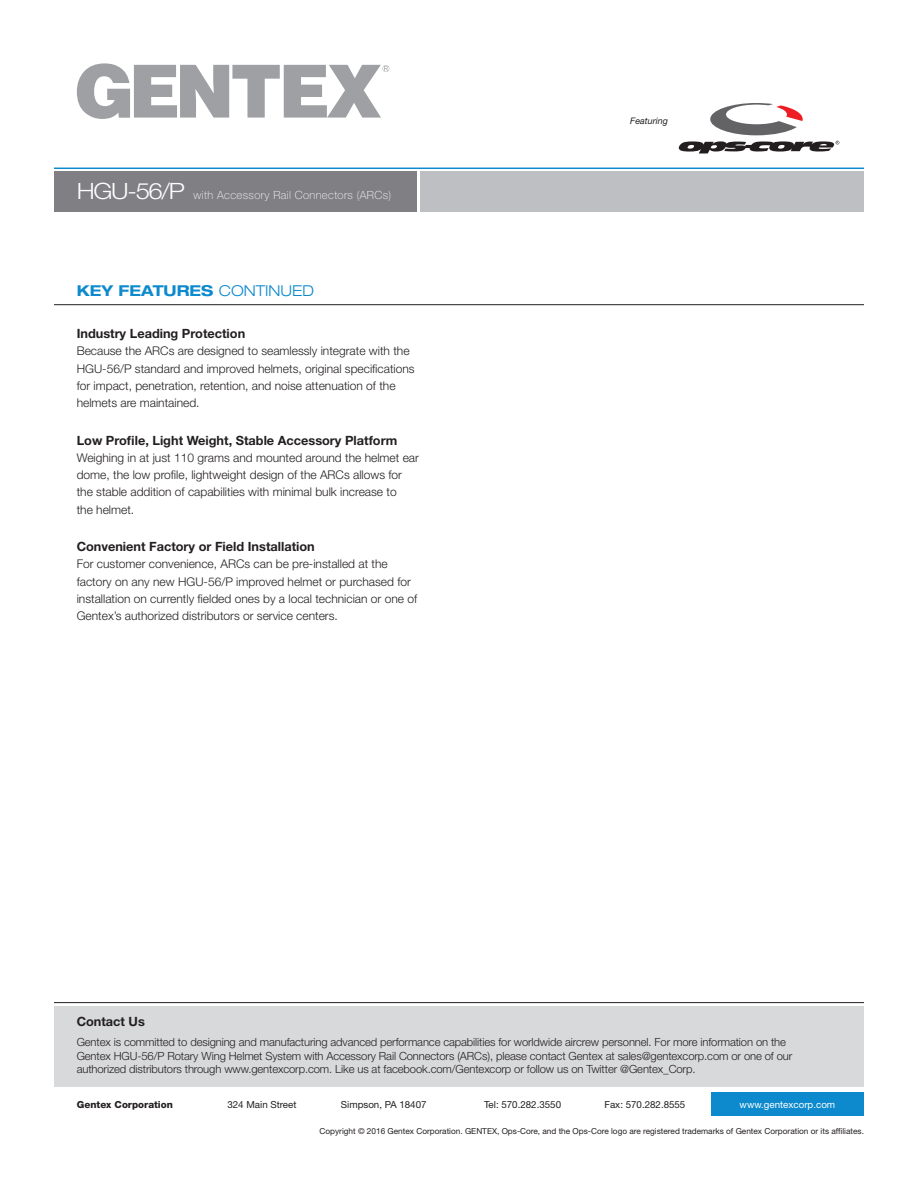
<style>
.page{position:relative;width:918px;height:1188px;background:#fff}
.page>*{position:absolute;margin:0;border:0;box-sizing:border-box;transform-origin:0 0}
.t1{font:300 22.5px "Helvetica Neue LT Std";color:#fff;scale:1.14 1}
.t2{font:700 expanded 15px "Helvetica Neue LT Std";color:#0c8acd}
.Feature_Copy{font:700 12.75px "Helvetica Neue LT Std";color:#231f20}
.Contact_Us_Copy{font:700 12.75px "Helvetica Neue LT Std";color:#231f20}
.Feature_Copy-2{font:300 12px/17.2px "Helvetica Neue LT Std";color:#231f20}
.Contact_Us_Copy-2{font:300 11.25px/13.5px "Helvetica Neue LT Std";letter-spacing:-.01em;color:#231f20}
.t3{font:100 11.25px "Helvetica Neue LT Std";letter-spacing:.035em;color:#fff}
.t4{font:9.75px "Helvetica Neue LT Std";color:#231f20}
.t5{font:9.75px "Helvetica Neue LT Std";color:#fff}
.t6{font:800 9.75px "Helvetica Neue LT Std";color:#231f20}
.End_Notes{font:italic 9px "Helvetica Neue LT Std";color:#231f20}
.t7{font:8.25px "Helvetica Neue LT Std";color:#231f20}
.s1{font-weight:300}
</style>
<div class="page">
<hr style="left:54px;top:304px;width:810px;height:1px;background:#231f20">
<hr style="left:54px;top:168px;width:810px;height:1px;background:#0c8acd">
<div style="left:420px;top:171px;width:444px;height:41px;background:#bebfc2"></div>
<div style="left:54px;top:171px;width:363px;height:41px;background:#807f83"></div>
<div style="left:712px;top:1092px;width:152px;height:24px;background:#0c8acd"></div>
<div style="left:54px;top:1006px;width:810px;height:81px;background:#d8d9db"></div>
<hr style="left:54px;top:1002px;width:810px;height:1px;background:#231f20">
<svg style="left:77px;top:63px;width:312px;height:56px"></svg>
<svg style="left:710px;top:103px;width:93px;height:32px"></svg>
<svg style="left:679px;top:141px;width:160px;height:12px"></svg>
<p class="t1" style="left:77px;top:178px;width:97px">HGU-56/P</p>
<p class="t3" style="left:194px;top:189px;width:199px">with Accessory Rail Connectors (ARCs)</p>
<p class="t2" style="left:77px;top:281px;width:239px">KEY FEATURES <span class="s1">CONTINUED</span></p>
<p class="Feature_Copy" style="left:77px;top:326px;width:170px">Industry Leading Protection</p>
<p class="Feature_Copy-2" style="left:77px;top:342px;width:340px">Because the ARCs are designed to seamlessly integrate with the HGU-56/P standard and improved helmets, original specifications for impact, penetration, retention, and noise attenuation of the helmets are maintained.</p>
<p class="Feature_Copy" style="left:77px;top:432px;width:322px">Low Profile, Light Weight, Stable Accessory Platform</p>
<p class="Feature_Copy-2" style="left:77px;top:449px;width:344px">Weighing in at just 110 grams and mounted around the helmet ear dome, the low profile, lightweight design of the ARCs allows for the stable addition of capabilities with minimal bulk increase to<br>the helmet.</p>
<p class="Feature_Copy" style="left:77px;top:539px;width:240px">Convenient Factory or Field Installation</p>
<p class="Feature_Copy-2" style="left:77px;top:555px;width:342px">For customer convenience, ARCs can be pre-installed at the factory on any new HGU-56/P improved helmet or purchased for installation on currently fielded ones by a local technician or one of Gentex’s authorized distributors or service centers.</p>
<p class="End_Notes" style="left:630px;top:116px;width:39px">Featuring</p>
<p class="Contact_Us_Copy" style="left:77px;top:1014px;width:70px">Contact Us</p>
<p class="Contact_Us_Copy-2" style="left:77px;top:1035px;width:717px">Gentex is committed to designing and manufacturing advanced performance capabilities for worldwide aircrew personnel. For more information on the<br>Gentex HGU-56/P Rotary Wing Helmet System with Accessory Rail Connectors (ARCs), please contact Gentex at sales@gentexcorp.com or one of our authorized distributors through www.gentexcorp.com. Like us at facebook.com/Gentexcorp or follow us on Twitter @Gentex_Corp.</p>
<p class="t6" style="left:77px;top:1098px;width:98px">Gentex Corporation</p>
<p class="t4" style="left:227px;top:1098px;width:71px">324 Main Street</p>
<p class="t4" style="left:341px;top:1098px;width:87px">Simpson, PA 18407</p>
<p class="t4" style="left:484px;top:1098px;width:78px">Tel: 570.282.3550</p>
<p class="t4" style="left:604px;top:1098px;width:82px">Fax: 570.282.8555</p>
<p class="t5" style="left:740px;top:1098px;width:97px">www.gentexcorp.com</p>
<p class="t7" style="left:320px;top:1126px;width:546px">Copyright © 2016 Gentex Corporation. GENTEX, Ops-Core, and the Ops-Core logo are registered trademarks of Gentex Corporation or its affiliates.</p>
</div>
